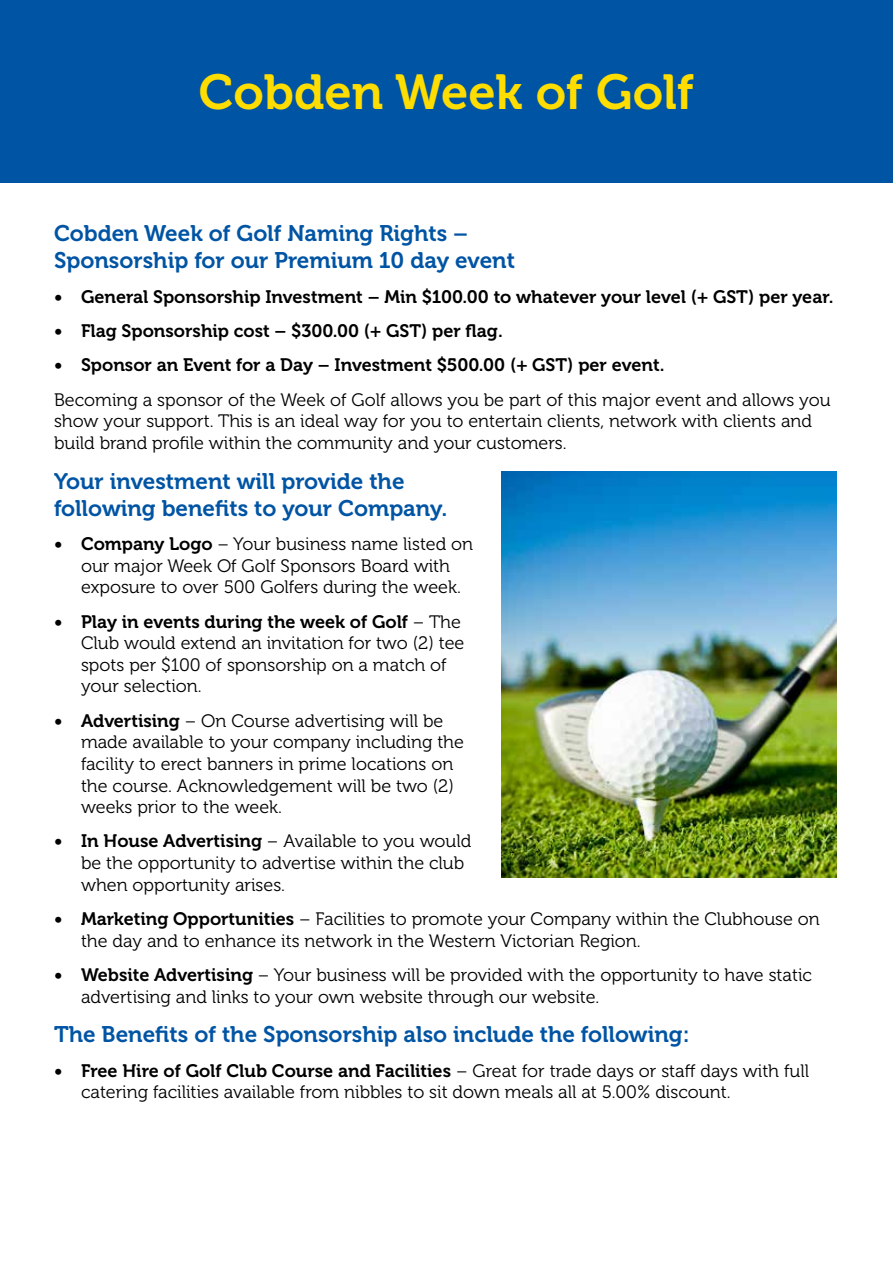
<style>
.page{position:relative;width:893px;height:1263px;background:#fff}
.page>*{position:absolute;margin:0;border:0;box-sizing:border-box;transform-origin:0 0}
.t1{font:48.9px "Museo 700";color:#fd0}
.t2{font:22.5px/27px "Museo 700";color:#0054a4}
.t3{font:18px/21.6px "Museo 300";color:#000}
.t4{font:18px "Museo 700";color:#000}
.s1{font-family:"Museo 700"}
.s2{font-family:"Museo 300"}
</style>
<div class="page">
<div style="left:0;top:0;width:893px;height:182px;background:#0054a4"></div>
<img style="left:501px;top:471px;width:335px;height:406px">
<h1 class="t1" style="left:199px;top:65px;width:497px">Cobden Week of Golf</h1>
<p class="t2" style="left:54px;top:220px;width:462px">Cobden Week of Golf Naming Rights –<br>Sponsorship for our Premium 10 day event</p>
<p class="t4" style="left:54px;top:286px;width:781px">• General Sponsorship Investment – Min $100.00 to whatever your level (+ GST) per year.</p>
<p class="t4" style="left:54px;top:321px;width:450px">• Flag Sponsorship cost – $300.00 (+ GST) per flag.</p>
<p class="t4" style="left:54px;top:355px;width:612px">• Sponsor an Event for a Day – Investment $500.00 (+ GST) per event.</p>
<p class="t3" style="left:54px;top:389px;width:778px">Becoming a sponsor of the Week of Golf allows you be part of this major event and allows you show your support. This is an ideal way for you to entertain clients, network with clients and build brand profile within the community and your customers.</p>
<p class="t2" style="left:54px;top:468px;width:395px">Your investment will provide the following benefits to your Company.</p>
<p class="t3" style="left:81px;top:533px;width:394px;text-indent:-27px"><span class="s1">• Company Logo</span> – Your business name listed on our major Week Of Golf Sponsors Board with exposure to over 500 Golfers during the week.</p>
<p class="t4" style="left:54px;top:611px;width:408px">• Play in events during the week of Golf <span class="s2">– The</span></p>
<p class="t3" style="left:81px;top:632px;width:385px">Club would extend an invitation for two (2) tee spots per $100 of sponsorship on a match of your selection.</p>
<p class="t3" style="left:81px;top:710px;width:384px;text-indent:-27px"><span class="s1">• Advertising</span> – On Course advertising will be made available to your company including the facility to erect banners in prime locations on the course. Acknowledgement will be two (2) weeks prior to the week.</p>
<p class="t3" style="left:81px;top:831px;width:392px;text-indent:-27px"><span class="s1">• In House Advertising</span> – Available to you would be the opportunity to advertise within the club when opportunity arises.</p>
<p class="t3" style="left:81px;top:908px;width:740px;text-indent:-27px"><span class="s1">• Marketing Opportunities</span> – Facilities to promote your Company within the Clubhouse on the day and to enhance its network in the Western Victorian Region.</p>
<p class="t3" style="left:81px;top:964px;width:733px;text-indent:-27px"><span class="s1">• Website Advertising</span> – Your business will be provided with the opportunity to have static advertising and links to your own website through our website.</p>
<p class="t2" style="left:54px;top:1021px;width:637px">The Benefits of the Sponsorship also include the following:</p>
<p class="t4" style="left:54px;top:1060px;width:757px">• Free Hire of Golf Club Course and Facilities <span class="s2">– Great for trade days or staff days with full</span></p>
<p class="t3" style="left:81px;top:1082px;width:651px">catering facilities available from nibbles to sit down meals all at 5.00% discount.</p>
</div>
